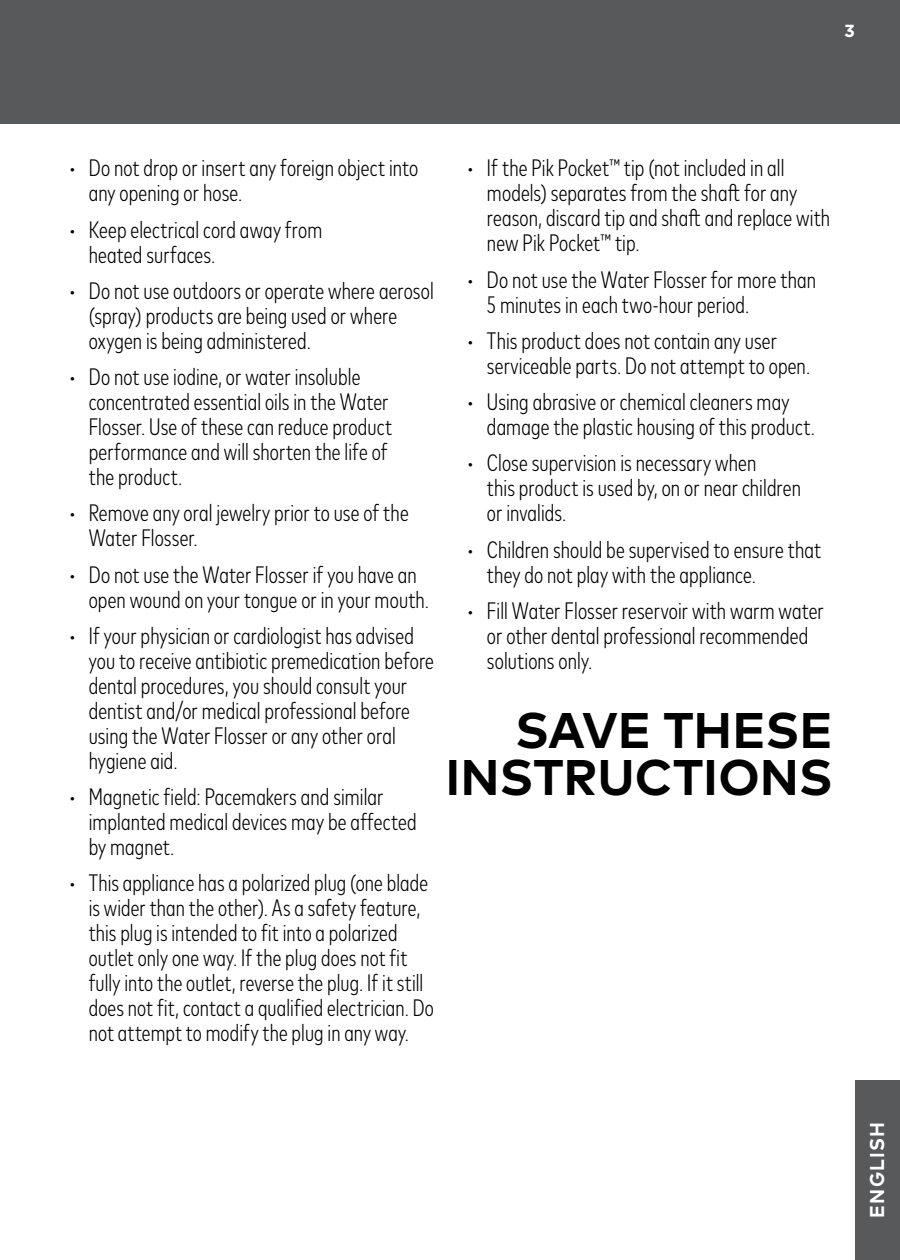
<style>
.page{position:relative;width:900px;height:1260px;background:#fff}
.page>*{position:absolute;margin:0;border:0;box-sizing:border-box;transform-origin:0 0}
.t1{font:700 50px/47.5px "Mark Pro";letter-spacing:-.005em;color:#000;text-align:right}
.t2{font:300 condensed 23.75px/25px "Mark Pro";letter-spacing:.005em;color:#000}
.t3{font:700 20px "Mark Pro";letter-spacing:.06em;color:#fff;scale:.96 1}
.t4{font:700 17.5px "Gotham";color:#fff}
</style>
<div class="page">
<div style="left:0;top:0;width:900px;height:124px;background:#58595b"></div>
<div style="left:855px;top:1080px;width:45px;height:180px;background:#58595b"></div>
<p class="t4" style="left:844px;top:20px;width:12px">3</p>
<p class="t2" style="left:89px;top:154px;width:331px;text-indent:-20px">• Do not drop or insert any foreign object into any opening or hose.</p>
<p class="t2" style="left:89px;top:215px;width:235px;text-indent:-20px">• Keep electrical cord away from heated surfaces.</p>
<p class="t2" style="left:89px;top:276px;width:347px;text-indent:-20px">• Do not use outdoors or operate where aerosol (spray) products are being used or where oxygen is being administered.</p>
<p class="t2" style="left:89px;top:363px;width:305px;text-indent:-20px">• Do not use iodine, or water insoluble concentrated essential oils in the Water Flosser. Use of these can reduce product performance and will shorten the life of the product.</p>
<p class="t2" style="left:89px;top:499px;width:322px;text-indent:-20px">• Remove any oral jewelry prior to use of the<br>Water Flosser.</p>
<p class="t2" style="left:89px;top:560px;width:342px;text-indent:-20px">• Do not use the Water Flosser if you have an open wound on your tongue or in your mouth.</p>
<p class="t2" style="left:89px;top:621px;width:347px;text-indent:-20px">• If your physician or cardiologist has advised you to receive antibiotic premedication before dental procedures, you should consult your dentist and/or medical professional before using the Water Flosser or any other oral hygiene aid.</p>
<p class="t2" style="left:89px;top:783px;width:329px;text-indent:-20px">• Magnetic feld: Pacemakers and similar implanted medical devices may be afected by magnet.</p>
<p class="t2" style="left:89px;top:869px;width:347px;text-indent:-20px">• This appliance has a polarized plug (one blade is wider than the other). As a safety feature, this plug is intended to ft into a polarized outlet only one way. If the plug does not ft fully into the outlet, reverse the plug. If it still does not ft, contact a qualifed electrician. Do not attempt to modify the plug in any way.</p>
<p class="t2" style="left:487px;top:154px;width:345px;text-indent:-20px">• If the Pik Pocket™ tip (not included in all models) separates from the shaf for any reason, discard tip and shaf and replace with new Pik Pocket™ tip.</p>
<p class="t2" style="left:487px;top:265px;width:331px;text-indent:-20px">• Do not use the Water Flosser for more than<br>5 minutes in each two-hour period.</p>
<p class="t2" style="left:487px;top:326px;width:325px;text-indent:-20px">• This product does not contain any user serviceable parts. Do not attempt to open.</p>
<p class="t2" style="left:487px;top:388px;width:330px;text-indent:-20px">• Using abrasive or chemical cleaners may damage the plastic housing of this product.</p>
<p class="t2" style="left:487px;top:449px;width:316px;text-indent:-20px">• Close supervision is necessary when<br>this product is used by, on or near children or invalids.</p>
<p class="t2" style="left:487px;top:535px;width:336px;text-indent:-20px">• Children should be supervised to ensure that they do not play with the appliance.</p>
<p class="t2" style="left:487px;top:596px;width:338px;text-indent:-20px">• Fill Water Flosser reservoir with warm water or other dental professional recommended solutions only.</p>
<h2 class="t1" style="left:445px;top:702px;width:389px">SAVE THESE<br>INSTRUCTIONS</h2>
<p class="t3" style="left:862px;top:1218px;width:101px;rotate:-90deg">ENGLISH</p>
</div>
